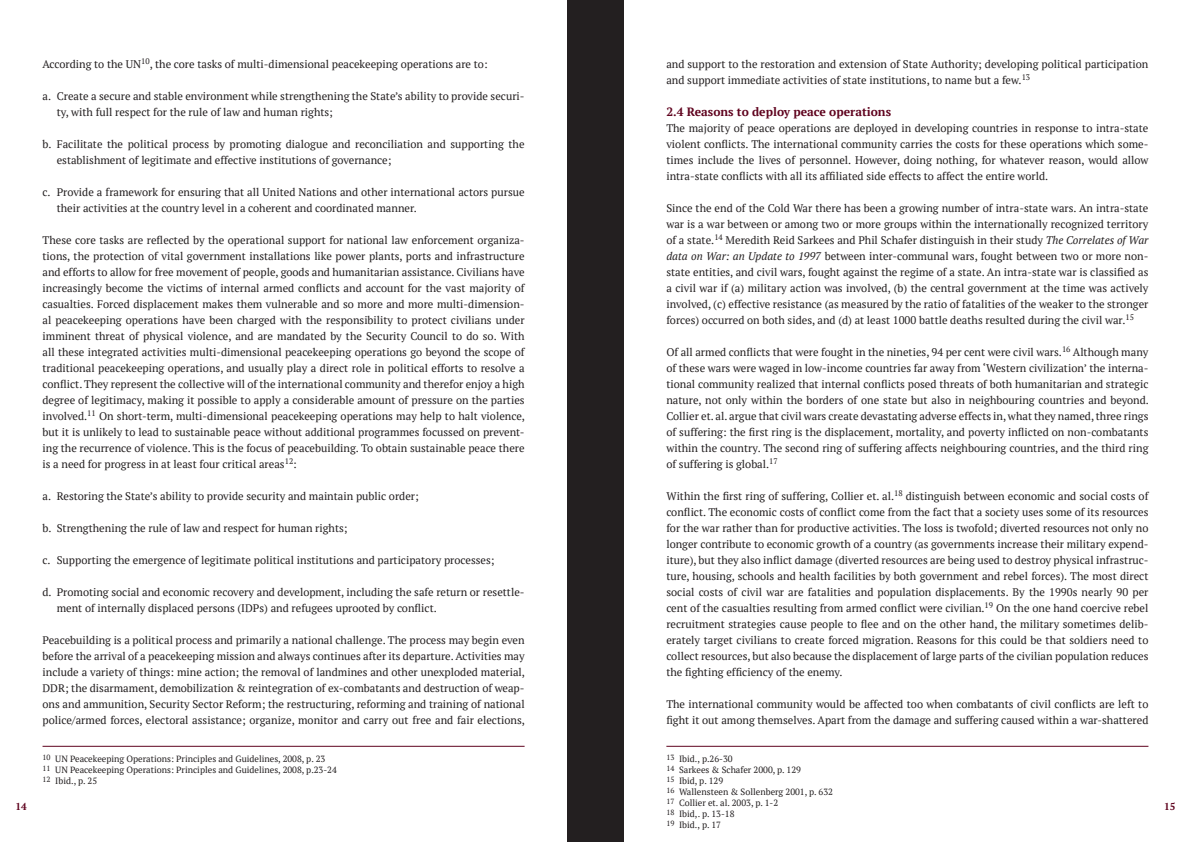
<style>
.page{position:relative;width:1191px;height:842px;background:#fff}
.page>*{position:absolute;margin:0;border:0;box-sizing:border-box;transform-origin:0 0}
.t1{font:700 12px "PT Serif";color:#5f031e}
.Body{font:11px/16px "PT Serif";color:#231f20}
.t2{font:700 10px "PT Serif";color:#5f031e}
.Footnote{font:9px "PT Serif";color:#231f20}
.s1{font-style:italic}
</style>
<div class="page">
<hr style="left:666px;top:746px;width:482px;height:1px;background:#5f031e">
<hr style="left:43px;top:746px;width:481px;height:1px;background:#5f031e">
<div style="left:567px;top:0;width:28px;height:842px;background:#231f20"></div>
<div style="left:595px;top:0;width:29px;height:842px;background:#231f20"></div>
<p class="Body" style="left:43px;top:56px;width:446px">According to the UN<sup>10</sup>, the core tasks of multi-dimensional peacekeeping operations are to:</p>
<p class="Body" style="left:57px;top:88px;width:469px;text-indent:-14px">a. Create a secure and stable environment while strengthening the State’s ability to provide securi&shy;ty, with full respect for the rule of law and human rights;</p>
<p class="Body" style="left:57px;top:136px;width:469px;text-indent:-14px">b. Facilitate the political process by promoting dialogue and reconciliation and supporting the establishment of legitimate and effective institutions of governance;</p>
<p class="Body" style="left:57px;top:184px;width:469px;text-indent:-14px">c. Provide a framework for ensuring that all United Nations and other international actors pursue their activities at the country level in a coherent and coordinated manner.</p>
<p class="Body" style="left:43px;top:232px;width:484px;text-align:justify">These core tasks are reflected by the operational support for national law enforcement organiza&shy;tions, the protection of vital government installations like power plants, ports and infrastructure and efforts to allow for free movement of people, goods and humanitarian assistance. Civilians have increasingly become the victims of internal armed conflicts and account for the vast majority of casualties. Forced displacement makes them vulnerable and so more and more multi-dimension&shy;al peacekeeping operations have been charged with the responsibility to protect civilians under imminent threat of physical violence, and are mandated by the Security Council to do so. With all these integrated activities multi-dimensional peacekeeping operations go beyond the scope of traditional peacekeeping operations, and usually play a direct role in political efforts to resolve a conflict. They represent the collective will of the international community and therefor enjoy a high degree of legitimacy, making it possible to apply a considerable amount of pressure on the parties involved.<sup>11</sup> On short-term, multi-dimensional peacekeeping operations may help to halt violence, but it is unlikely to lead to sustainable peace without additional programmes focussed on prevent&shy;ing the recurrence of violence. This is the focus of peacebuilding. To obtain sustainable peace there is a need for progress in at least four critical areas<sup>12</sup>:</p>
<p class="Body" style="left:43px;top:488px;width:378px">a. Restoring the State’s ability to provide security and maintain public order;</p>
<p class="Body" style="left:43px;top:520px;width:306px">b. Strengthening the rule of law and respect for human rights;</p>
<p class="Body" style="left:43px;top:552px;width:453px">c. Supporting the emergence of legitimate political institutions and participatory processes;</p>
<p class="Body" style="left:57px;top:584px;width:469px;text-indent:-14px">d. Promoting social and economic recovery and development, including the safe return or resettle&shy;ment of internally displaced persons (IDPs) and refugees uprooted by conflict.</p>
<p class="Body" style="left:43px;top:632px;width:484px;text-align:justify">Peacebuilding is a political process and primarily a national challenge. The process may begin even before the arrival of a peacekeeping mission and always continues after its departure. Activities may include a variety of things: mine action; the removal of landmines and other unexploded material, DDR; the disarmament, demobilization &amp; reintegration of ex-combatants and destruction of weap&shy;ons and ammunition, Security Sector Reform; the restructuring, reforming and training of national police/armed forces, electoral assistance; organize, monitor and carry out free and fair elections,</p>
<p class="Footnote" style="left:43px;top:753px;width:284px"><sup>10</sup> UN Peacekeeping Operations: Principles and Guidelines, 2008, p. 23</p>
<p class="Footnote" style="left:43px;top:764px;width:296px"><sup>11</sup> UN Peacekeeping Operations: Principles and Guidelines, 2008, p.23-24</p>
<p class="Footnote" style="left:43px;top:775px;width:56px"><sup>12</sup> Ibid., p. 25</p>
<p class="Body" style="left:666px;top:56px;width:483px">and support to the restoration and extension of State Authority; developing political participation and support immediate activities of state institutions, to name but a few.<sup>13</sup></p>
<h2 class="t1" style="left:666px;top:104px;width:226px">2.4 Reasons to deploy peace operations</h2>
<p class="Body" style="left:666px;top:120px;width:483px;text-align:justify">The majority of peace operations are deployed in developing countries in response to intra-state violent conflicts. The international community carries the costs for these operations which some&shy;times include the lives of personnel. However, doing nothing, for whatever reason, would allow intra-state conflicts with all its affiliated side effects to affect the entire world.</p>
<p class="Body" style="left:666px;top:200px;width:483px;text-align:justify">Since the end of the Cold War there has been a growing number of intra-state wars. An intra-state war is a war between or among two or more groups within the internationally recognized territory of a state.<sup>14</sup> Meredith Reid Sarkees and Phil Schafer distinguish in their study <span class="s1">The Correlates of War data on War: an Update to 1997</span> between inter-communal wars, fought between two or more non&shy;state entities, and civil wars, fought against the regime of a state. An intra-state war is classified as a civil war if (a) military action was involved, (b) the central government at the time was actively involved, (c) effective resistance (as measured by the ratio of fatalities of the weaker to the stronger forces) occurred on both sides, and (d) at least 1000 battle deaths resulted during the civil war.<sup>15</sup></p>
<p class="Body" style="left:666px;top:344px;width:484px;text-align:justify">Of all armed conflicts that were fought in the nineties, 94 per cent were civil wars.<sup>16</sup> Although many of these wars were waged in low-income countries far away from ‘Western civilization’ the interna&shy;tional community realized that internal conflicts posed threats of both humanitarian and strategic nature, not only within the borders of one state but also in neighbouring countries and beyond.<br>Collier et. al. argue that civil wars create devastating adverse effects in, what they named, three rings of suffering: the first ring is the displacement, mortality, and poverty inflicted on non-combatants within the country. The second ring of suffering affects neighbouring countries, and the third ring of suffering is global.<sup>17</sup></p>
<p class="Body" style="left:666px;top:488px;width:483px;text-align:justify">Within the first ring of suffering, Collier et. al.<sup>18</sup> distinguish between economic and social costs of conflict. The economic costs of conflict come from the fact that a society uses some of its resources for the war rather than for productive activities. The loss is twofold; diverted resources not only no longer contribute to economic growth of a country (as governments increase their military expend&shy;iture), but they also inflict damage (diverted resources are being used to destroy physical infrastruc&shy;ture, housing, schools and health facilities by both government and rebel forces). The most direct social costs of civil war are fatalities and population displacements. By the 1990s nearly 90 per cent of the casualties resulting from armed conflict were civilian.<sup>19</sup> On the one hand coercive rebel recruitment strategies cause people to flee and on the other hand, the military sometimes delib&shy;erately target civilians to create forced migration. Reasons for this could be that soldiers need to collect resources, but also because the displacement of large parts of the civilian population reduces the fighting efficiency of the enemy.</p>
<p class="Body" style="left:666px;top:696px;width:483px">The international community would be affected too when combatants of civil conflicts are left to fight it out among themselves. Apart from the damage and suffering caused within a war-shattered</p>
<p class="Footnote" style="left:666px;top:753px;width:68px"><sup>13</sup> Ibid., p.26-30</p>
<p class="Footnote" style="left:666px;top:764px;width:136px"><sup>14</sup> Sarkees &amp; Schafer 2000, p. 129</p>
<p class="Footnote" style="left:666px;top:775px;width:58px"><sup>15</sup> Ibid, p. 129</p>
<p class="Footnote" style="left:666px;top:786px;width:168px"><sup>16</sup> Wallensteen &amp; Sollenberg 2001, p. 632</p>
<p class="Footnote" style="left:666px;top:797px;width:113px"><sup>17</sup> Collier et. al. 2003, p. 1-2</p>
<p class="Footnote" style="left:666px;top:808px;width:70px"><sup>18</sup> Ibid,. p. 13-18</p>
<p class="Footnote" style="left:666px;top:819px;width:56px"><sup>19</sup> Ibid., p. 17</p>
<p class="t2" style="left:16px;top:800px;width:13px">14</p>
<p class="t2" style="left:1164px;top:800px;width:13px">15</p>
</div>
